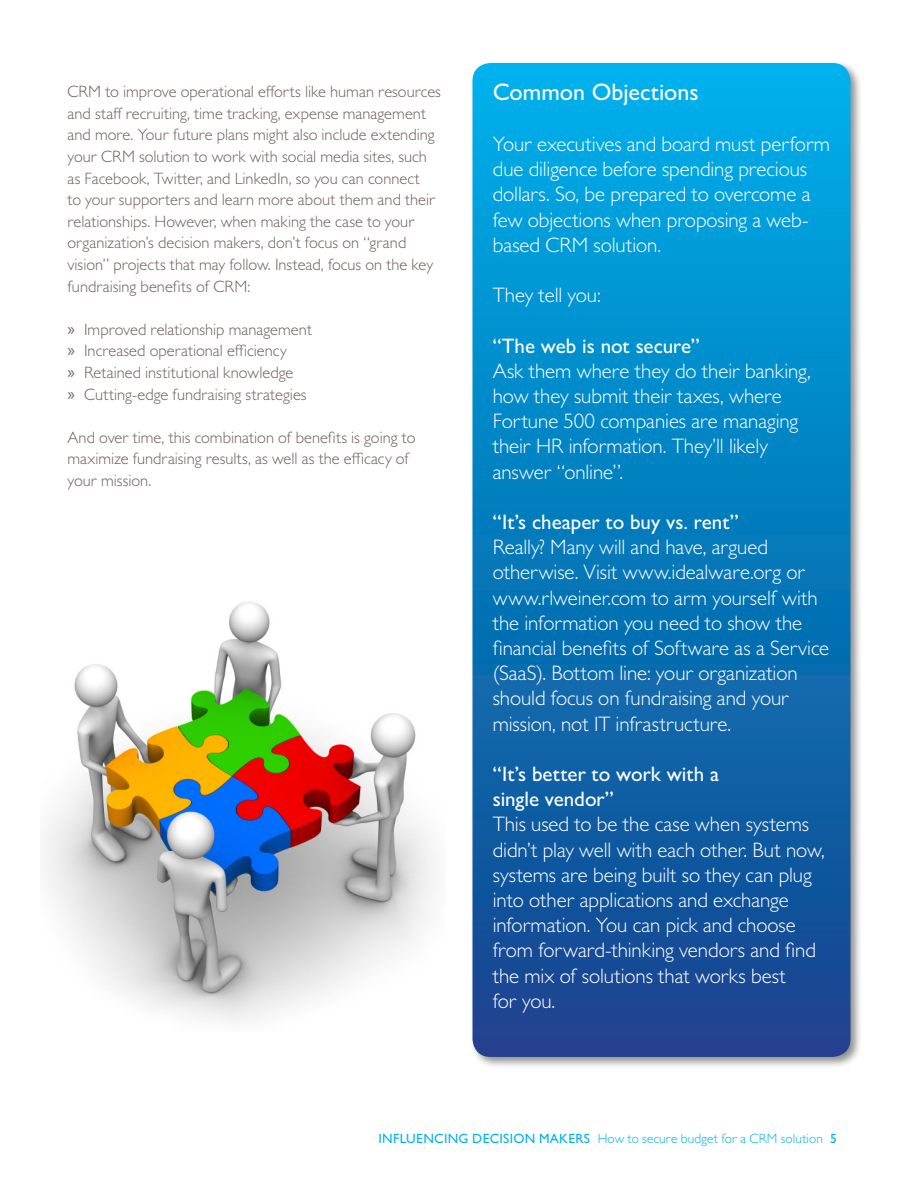
<style>
.page{position:relative;width:918px;height:1188px;background:#fff}
.page>*{position:absolute;margin:0;border:0;box-sizing:border-box;transform-origin:0 0}
.Paragraph_Style_1{font:500 24px "Gill Sans MT Pro";color:#fff}
.Paragraph_Style_1-2{font:300 21px/25.2px "Gill Sans MT Pro";letter-spacing:-.005em;color:#fff}
.Bulleted_list{font:300 16.5px/21.6px "Gill Sans MT Pro";color:#6d605d}
.t1{font:300 13.5px "Gill Sans MT Pro";letter-spacing:.01em;color:#00b3ee}
.s1{font-family:"Myriad Pro";font-weight:400;font-size:18px}
.s2{font-weight:500}
</style>
<div class="page">
<img style="left:44px;top:601px;width:390px;height:421px">
<div style="left:469px;top:60px;width:394px;height:1009px;background:#231f20;opacity:.5"></div>
<svg style="left:472px;top:63px;width:378px;height:994px;background:#0979ba"></svg>
<p class="Bulleted_list" style="left:68px;top:81px;width:375px">CRM to improve operational efforts like human resources and staff recruiting, time tracking, expense management and more. Your future plans might also include extending your CRM solution to work with social media sites, such as Facebook, Twitter, and LinkedIn, so you can connect<br>to your supporters and learn more about them and their relationships. However, when making the case to your organization’s decision makers, don’t focus on “grand vision” projects that may follow. Instead, focus on the key fundraising benefits of CRM:</p>
<p class="Bulleted_list" style="left:68px;top:318px;width:246px"><span class="s1">»</span> Improved relationship management</p>
<p class="Bulleted_list" style="left:68px;top:340px;width:221px"><span class="s1">»</span> Increased operational efficiency</p>
<p class="Bulleted_list" style="left:68px;top:361px;width:227px"><span class="s1">»</span> Retained institutional knowledge</p>
<p class="Bulleted_list" style="left:68px;top:383px;width:241px"><span class="s1">»</span> Cutting-edge fundraising strategies</p>
<p class="Bulleted_list" style="left:68px;top:426px;width:349px">And over time, this combination of benefits is going to maximize fundraising results, as well as the efficacy of your mission.</p>
<p class="Paragraph_Style_1" style="left:493px;top:77px;width:207px">Common Objections</p>
<p class="Paragraph_Style_1-2" style="left:493px;top:131px;width:339px">Your executives and board must perform due diligence before spending precious dollars. So, be prepared to overcome a few objections when proposing a web&shy;based CRM solution.</p>
<p class="Paragraph_Style_1-2" style="left:493px;top:282px;width:110px">They tell you:</p>
<p class="Paragraph_Style_1-2" style="left:493px;top:333px;width:320px"><span class="s2">“The web is not secure”<br></span>Ask them where they do their banking, how they submit their taxes, where<br>Fortune 500 companies are managing their HR information. They’ll likely answer “online”.</p>
<p class="Paragraph_Style_1-2" style="left:493px;top:509px;width:338px"><span class="s2">“It’s cheaper to buy vs. rent”<br></span>Really? Many will and have, argued otherwise. Visit www.idealware.org or www.rlweiner.com to arm yourself with the information you need to show the financial benefits of Software as a Service (SaaS). Bottom line: your organization should focus on fundraising and your mission, not IT infrastructure.</p>
<p class="Paragraph_Style_1-2" style="left:493px;top:761px;width:333px"><span class="s2">“It’s better to work with a<br>single vendor”<br></span>This used to be the case when systems didn’t play well with each other. But now, systems are being built so they can plug into other applications and exchange information. You can pick and choose from forward-thinking vendors and find the mix of solutions that works best<br>for you.</p>
<p class="t1" style="left:379px;top:1130px;width:460px"><span class="s2">INFLUENCING DECISION MAKERS</span> How to secure budget for a CRM solution <span class="s2">5</span></p>
</div>
